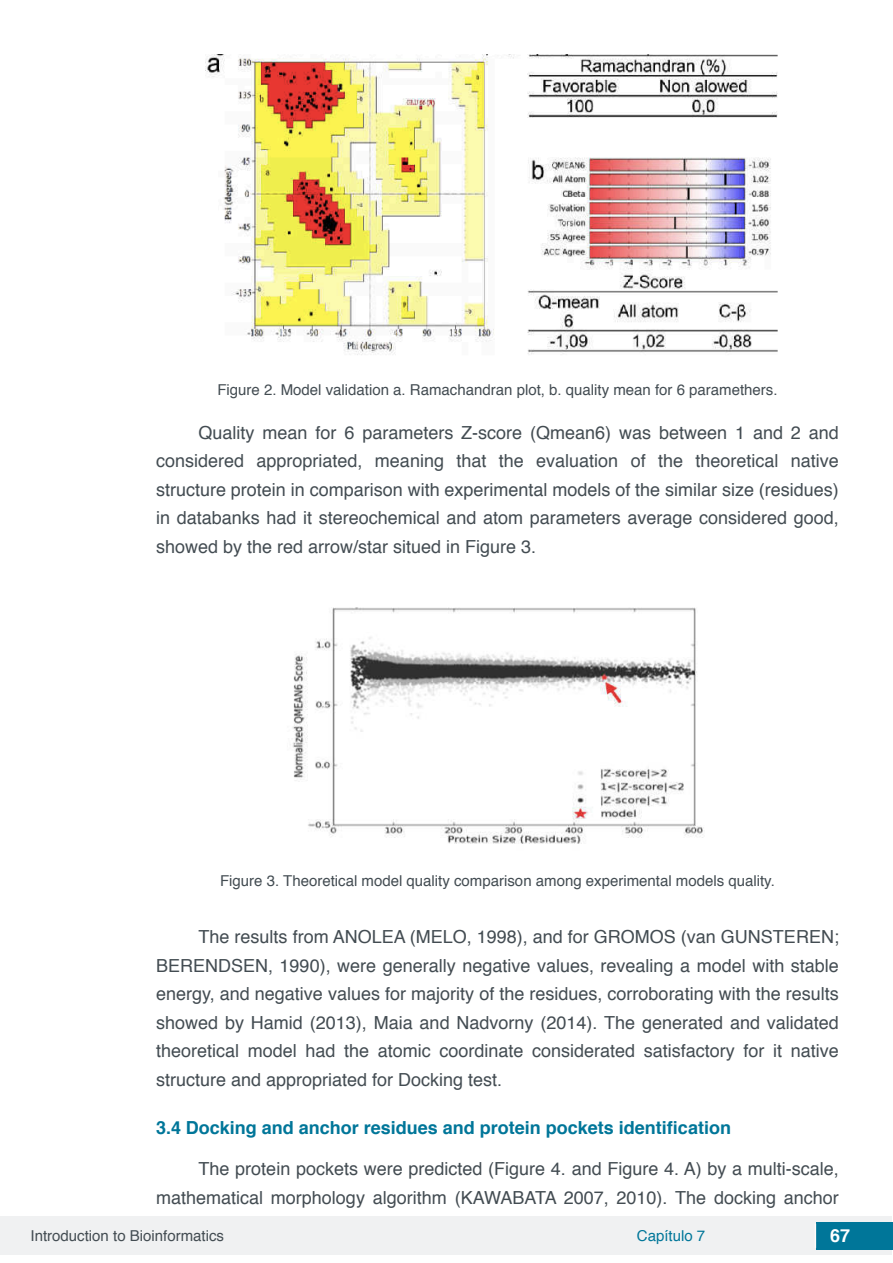
<style>
.page{position:relative;width:893px;height:1263px;background:#fff}
.page>*{position:absolute;margin:0;border:0;box-sizing:border-box;transform-origin:0 0}
.t1{font:18px/28.5px "Helvetica";color:#434c52;text-align:justify}
.t2{font:700 18px "Helvetica";color:#007699}
.t3{font:700 18px "Helvetica";color:#fff}
.t4{font:15px "Helvetica";color:#434c52}
.t5{font:15px "Helvetica";color:#007699}
</style>
<div class="page">
<div style="left:1px;top:1216px;width:891px;height:38px;background:#f0f1f2"></div>
<div style="left:816px;top:1222px;width:77px;height:27px;background:#007699"></div>
<svg style="left:815px;top:1224px;width:1px;height:24px"></svg>
<img style="left:205px;top:54px;width:573px;height:301px">
<img style="left:292px;top:607px;width:412px;height:237px">
<p class="t4" style="left:217px;top:384px;width:562px">Figure 2. Model validation a. Ramachandran plot, b. quality mean for 6 paramethers.</p>
<p class="t1" style="left:156px;top:420px;width:684px;text-indent:43px">Quality mean for 6 parameters Z-score (Qmean6) was between 1 and 2 and considered appropriated, meaning that the evaluation of the theoretical native structure protein in comparison with experimental models of the similar size (residues) in databanks had it stereochemical and atom parameters average considered good, showed by the red arrow/star situed in Figure 3.</p>
<p class="t4" style="left:220px;top:869px;width:556px">Figure 3. Theoretical model quality comparison among experimental models quality.</p>
<p class="t1" style="left:156px;top:924px;width:684px;text-indent:43px">The results from ANOLEA (MELO, 1998), and for GROMOS (van GUNSTEREN; BERENDSEN, 1990), were generally negative values, revealing a model with stable energy, and negative values for majority of the residues, corroborating with the results showed by Hamid (2013), Maia and Nadvorny (2014). The generated and validated theoretical model had the atomic coordinate considerated satisfactory for it native structure and appropriated for Docking test.</p>
<p class="t2" style="left:156px;top:1117px;width:576px">3.4 Docking and anchor residues and protein pockets identiication</p>
<p class="t1" style="left:156px;top:1156px;width:684px;text-align:right">The protein pockets were predicted (Figure 4. and Figure 4. A) by a multi-scale, mathematical morphology algorithm (KAWABATA 2007, 2010). The docking anchor</p>
<p class="t4" style="left:31px;top:1230px;width:195px">Introduction to Bioinformatics</p>
<p class="t5" style="left:637px;top:1230px;width:70px">Capítulo 7</p>
<p class="t3" style="left:830px;top:1225px;width:22px">67</p>
</div>
